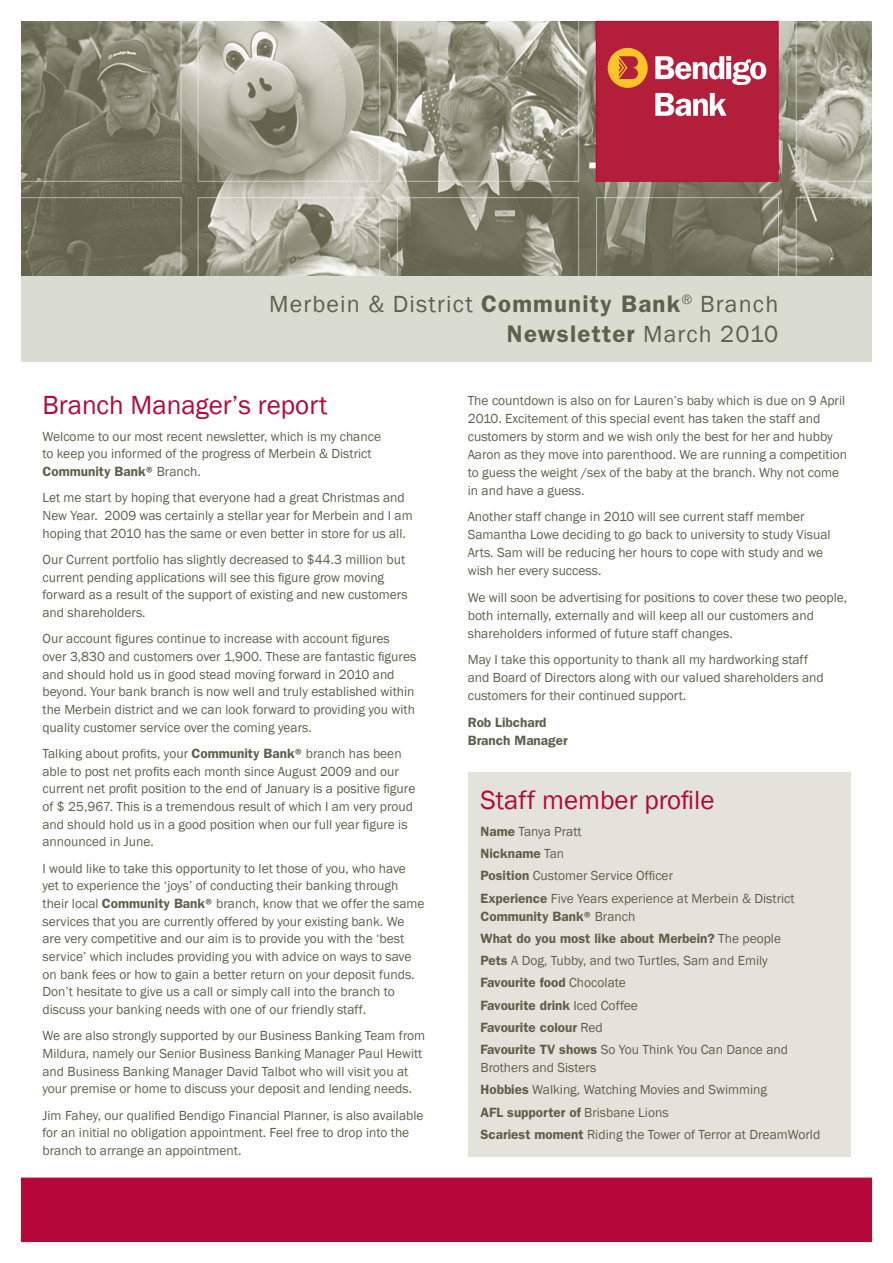
<style>
.page{position:relative;width:893px;height:1263px;background:#fff}
.page>*{position:absolute;margin:0;border:0;box-sizing:border-box;transform-origin:0 0}
.t1{font:27px "Franklin Gothic";color:#b30838}
.t2{font:24px/30px "Franklin Gothic";letter-spacing:.05em;color:#5f604b;text-align:right}
.t3{font:13.5px/17.7px "Franklin Gothic";color:#5f604b}
.t4{font:600 13.5px/22.2px "Franklin Gothic";color:#5f604b}
.s1{font-weight:600}
.s2{font-weight:400}
</style>
<div class="page">
<div style="left:468px;top:772px;width:382px;height:385px;background:#e3e3db"></div>
<img style="left:21px;top:21px;width:851px;height:255px">
<div style="left:596px;top:21px;width:181px;height:160px;background:#b31e3b"></div>
<div style="left:608px;top:48px;width:40px;height:40px;background:#ffc428;border-radius:50%"></div>
<svg style="left:619px;top:56px;width:19px;height:23px"></svg>
<svg style="left:655px;top:56px;width:111px;height:29px"></svg>
<svg style="left:655px;top:93px;width:71px;height:23px"></svg>
<div style="left:596px;top:21px;width:182px;height:160px;border:1px solid #b30838"></div>
<div style="left:21px;top:1178px;width:851px;height:63px;background:#b30838"></div>
<div style="left:21px;top:1178px;width:851px;height:64px;border:1px solid #b30838"></div>
<div style="left:0;top:0;width:181px;height:182px;border:1px solid #fff"></div>
<svg style="left:21px;top:197px;width:160px;height:79px;background:#6d6d58"></svg>
<div style="left:198px;top:197px;width:182px;height:107px;border:1px solid #fff"></div>
<div style="left:796px;top:197px;width:97px;height:107px;border:1px solid #fff"></div>
<div style="left:198px;top:0;width:182px;height:182px;border:1px solid #fff"></div>
<div style="left:397px;top:0;width:182px;height:182px;border:1px solid #fff"></div>
<div style="left:796px;top:0;width:97px;height:182px;border:1px solid #fff"></div>
<div style="left:21px;top:276px;width:851px;height:85px;background:#dadbd1"></div>
<h2 class="t2" style="left:269px;top:289px;width:511px">Merbein &amp; District <span class="s1">Community Bank</span><sup>®</sup> Branch<br><span class="s1">Newsletter</span> March 2010</h2>
<h1 class="t1" style="left:43px;top:389px;width:286px">Branch Manager’s report</h1>
<p class="t3" style="left:43px;top:427px;width:340px">Welcome to our most recent newsletter, which is my chance to keep you informed of the progress of Merbein &amp; District<br><span class="s1">Community Bank®</span> Branch.</p>
<p class="t3" style="left:43px;top:489px;width:372px">Let me start by hoping that everyone had a great Christmas and<br>New Year. 2009 was certainly a stellar year for Merbein and I am hoping that 2010 has the same or even better in store for us all.</p>
<p class="t3" style="left:43px;top:551px;width:367px">Our Current portfolio has slightly decreased to $44.3 million but current pending applications will see this figure grow moving forward as a result of the support of existing and new customers and shareholders.</p>
<p class="t3" style="left:43px;top:630px;width:375px">Our account figures continue to increase with account figures over 3,830 and customers over 1,900. These are fantastic figures and should hold us in good stead moving forward in 2010 and beyond. Your bank branch is now well and truly established within the Merbein district and we can look forward to providing you with quality customer service over the coming years.</p>
<p class="t3" style="left:43px;top:745px;width:374px">Talking about profits, your <span class="s1">Community Bank®</span> branch has been able to post net profits each month since August 2009 and our current net profit position to the end of January is a positive figure of $ 25,967. This is a tremendous result of which I am very proud and should hold us in a good position when our full year figure is announced in June.</p>
<p class="t3" style="left:43px;top:859px;width:384px">I would like to take this opportunity to let those of you, who have yet to experience the ‘joys’ of conducting their banking through their local <span class="s1">Community Bank®</span> branch, know that we offer the same services that you are currently offered by your existing bank. We are very competitive and our aim is to provide you with the ‘best service’ which includes providing you with advice on ways to save on bank fees or how to gain a better return on your deposit funds.<br>Don’t hesitate to give us a call or simply call into the branch to discuss your banking needs with one of our friendly staff.</p>
<p class="t3" style="left:43px;top:1027px;width:384px">We are also strongly supported by our Business Banking Team from Mildura, namely our Senior Business Banking Manager Paul Hewitt and Business Banking Manager David Talbot who will visit you at your premise or home to discuss your deposit and lending needs.</p>
<p class="t3" style="left:43px;top:1106px;width:382px">Jim Fahey, our qualified Bendigo Financial Planner, is also available for an initial no obligation appointment. Feel free to drop into the branch to arrange an appointment.</p>
<p class="t3" style="left:468px;top:392px;width:381px">The countdown is also on for Lauren’s baby which is due on 9 April 2010. Excitement of this special event has taken the staff and customers by storm and we wish only the best for her and hubby Aaron as they move into parenthood. We are running a competition to guess the weight /sex of the baby at the branch. Why not come in and have a guess.</p>
<p class="t3" style="left:468px;top:508px;width:364px">Another staff change in 2010 will see current staff member Samantha Lowe deciding to go back to university to study Visual Arts. Sam will be reducing her hours to cope with study and we wish her every success.</p>
<p class="t3" style="left:468px;top:589px;width:381px">We will soon be advertising for positions to cover these two people, both internally, externally and will keep all our customers and shareholders informed of future staff changes.</p>
<p class="t3" style="left:468px;top:651px;width:358px">May I take this opportunity to thank all my hardworking staff and Board of Directors along with our valued shareholders and customers for their continued support.</p>
<p class="t4" style="left:468px;top:713px;width:101px;line-height:18px">Rob Libchard<br>Branch Manager</p>
<h1 class="t1" style="left:480px;top:783px;width:235px">Staff member profile</h1>
<p class="t3" style="left:480px;top:820px;width:316px;line-height:22.2px"><span class="s1">Name</span> Tanya Pratt<br><span class="s1">Nickname</span> Tan<br><span class="s1">Position</span> Customer Service Officer<br><span class="s1">Experience</span> Five Years experience at Merbein &amp; District</p>
<p class="t4" style="left:480px;top:905px;width:309px">Community Bank® <span class="s2">Branch<br></span>What do you most like about Merbein? <span class="s2">The people </span>Pets <span class="s2">A Dog, Tubby, and two Turtles, Sam and Emily </span>Favourite food <span class="s2">Chocolate<br></span>Favourite drink <span class="s2">Iced Coffee<br></span>Favourite colour <span class="s2">Red<br></span>Favourite TV shows <span class="s2">So You Think You Can Dance and</span></p>
<p class="t3" style="left:480px;top:1057px;width:341px;line-height:22.2px">Brothers and Sisters<br><span class="s1">Hobbies</span> Walking, Watching Movies and Swimming<br><span class="s1">AFL supporter of</span> Brisbane Lions<br><span class="s1">Scariest moment</span> Riding the Tower of Terror at DreamWorld</p>
</div>
